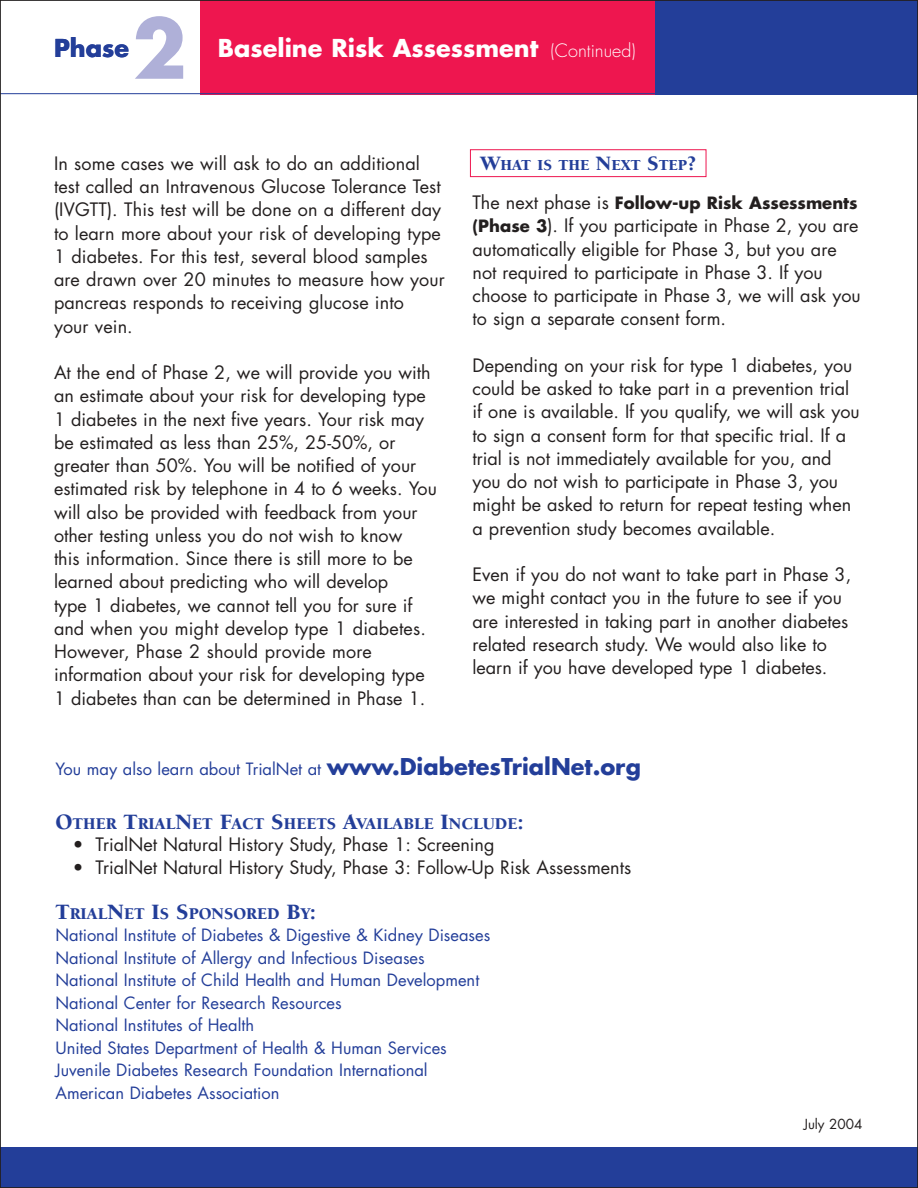
<style>
.page{position:relative;width:918px;height:1188px;background:#fff}
.page>*{position:absolute;margin:0;border:0;box-sizing:border-box;transform-origin:0 0}
.t1{font:700 79.8px "Futura";color:#afb0d8}
.t2{font:700 24px "Futura";color:#fff}
.t3{font:700 24px "Futura";color:#233e99}
.t4{font:18px/23.2px "Futura";color:#231f1f}
.t5{font:900 16.8px "Berkeley";color:#233e99}
.t6{font:16.5px/22.5px "Futura";color:#233e99}
.t7{font:700 16.5px "Futura";color:#231f1f}
.t8{font:900 15.75px "Berkeley";color:#233e99}
.t9{font:13.5px "Futura";color:#231f1f}
.s1{font-weight:300;font-size:18px}
.s2{font-size:21px}
.s3{font-weight:400;font-size:18px}
.s4{font-weight:700;font-size:16.5px}
.s5{font-weight:700;font-size:22.5px}
.s6{font-size:22.5px}
</style>
<div class="page">
<div style="left:0;top:1148px;width:918px;height:40px;background:#233e99"></div>
<div style="left:470px;top:149px;width:236px;height:28px;border:1px solid #ee164f"></div>
<div style="left:655px;top:0;width:263px;height:94px;background:#233e99"></div>
<div style="left:201px;top:0;width:454px;height:94px;background:#ee164f"></div>
<hr style="left:0;top:93px;width:918px;height:1px;background:#233e99">
<h1 class="t1" style="left:132px;top:13px;width:56px">2</h1>
<h2 class="t3" style="left:54px;top:37px;width:77px">Phase</h2>
<h2 class="t2" style="left:218px;top:37px;width:419px">Baseline Risk Assessment <span class="s1">(Continued)</span></h2>
<p class="t4" style="left:54px;top:153px;width:392px">In some cases we will ask to do an additional test called an Intravenous Glucose Tolerance Test (IVGTT). This test will be done on a different day to learn more about your risk of developing type 1 diabetes. For this test, several blood samples are drawn over 20 minutes to measure how your pancreas responds to receiving glucose into<br>your vein.</p>
<p class="t4" style="left:54px;top:362px;width:384px">At the end of Phase 2, we will provide you with an estimate about your risk for developing type 1 diabetes in the next five years. Your risk may be estimated as less than 25%, 25-50%, or greater than 50%. You will be notified of your estimated risk by telephone in 4 to 6 weeks. You will also be provided with feedback from your other testing unless you do not wish to know<br>this information. Since there is still more to be learned about predicting who will develop<br>type 1 diabetes, we cannot tell you for sure if and when you might develop type 1 diabetes.<br>However, Phase 2 should provide more information about your risk for developing type 1 diabetes than can be determined in Phase 1.</p>
<p class="t8" style="left:480px;top:159px;width:218px"><span class="s2">W</span>HAT IS THE <span class="s2">N</span>EXT <span class="s2">S</span>TEP<span class="s2">?</span></p>
<p class="t7" style="left:472px;top:196px;width:387px"><span class="s3">The next phase is</span> Follow-up Risk Assessments</p>
<p class="t4" style="left:472px;top:216px;width:390px"><span class="s4">(Phase 3</span>). If you participate in Phase 2, you are automatically eligible for Phase 3, but you are not required to participate in Phase 3. If you choose to participate in Phase 3, we will ask you to sign a separate consent form.</p>
<p class="t4" style="left:472px;top:355px;width:389px">Depending on your risk for type 1 diabetes, you could be asked to take part in a prevention trial if one is available. If you qualify, we will ask you to sign a consent form for that specific trial. If a trial is not immediately available for you, and you do not wish to participate in Phase 3, you might be asked to return for repeat testing when a prevention study becomes available.</p>
<p class="t4" style="left:472px;top:565px;width:380px">Even if you do not want to take part in Phase 3, we might contact you in the future to see if you are interested in taking part in another diabetes related research study. We would also like to learn if you have developed type 1 diabetes.</p>
<p class="t6" style="left:56px;top:759px;width:587px">You may also learn about TrialNet at <span class="s5">www.DiabetesTrialNet.org</span></p>
<p class="t5" style="left:56px;top:817px;width:470px"><span class="s6">O</span>THER <span class="s6">T</span>RIAL<span class="s6">N</span>ET <span class="s6">F</span>ACT <span class="s6">S</span>HEETS <span class="s6">A</span>VAILABLE <span class="s6">I</span>NCLUDE<span class="s6">:</span></p>
<p class="t4" style="left:73px;top:834px;width:423px">• TrialNet Natural History Study, Phase 1: Screening</p>
<p class="t4" style="left:73px;top:857px;width:560px">• TrialNet Natural History Study, Phase 3: Follow-Up Risk Assessments</p>
<p class="t5" style="left:56px;top:907px;width:262px"><span class="s6">T</span>RIAL<span class="s6">N</span>ET <span class="s6">I</span>S <span class="s6">S</span>PONSORED <span class="s6">B</span>Y<span class="s6">:</span></p>
<p class="t6" style="left:56px;top:925px;width:436px">National Institute of Diabetes &amp; Digestive &amp; Kidney Diseases National Institute of Allergy and Infectious Diseases National Institute of Child Health and Human Development National Center for Research Resources<br>National Institutes of Health<br>United States Department of Health &amp; Human Services Juvenile Diabetes Research Foundation International American Diabetes Association</p>
<p class="t9" style="left:804px;top:1117px;width:60px">July 2004</p>
</div>
